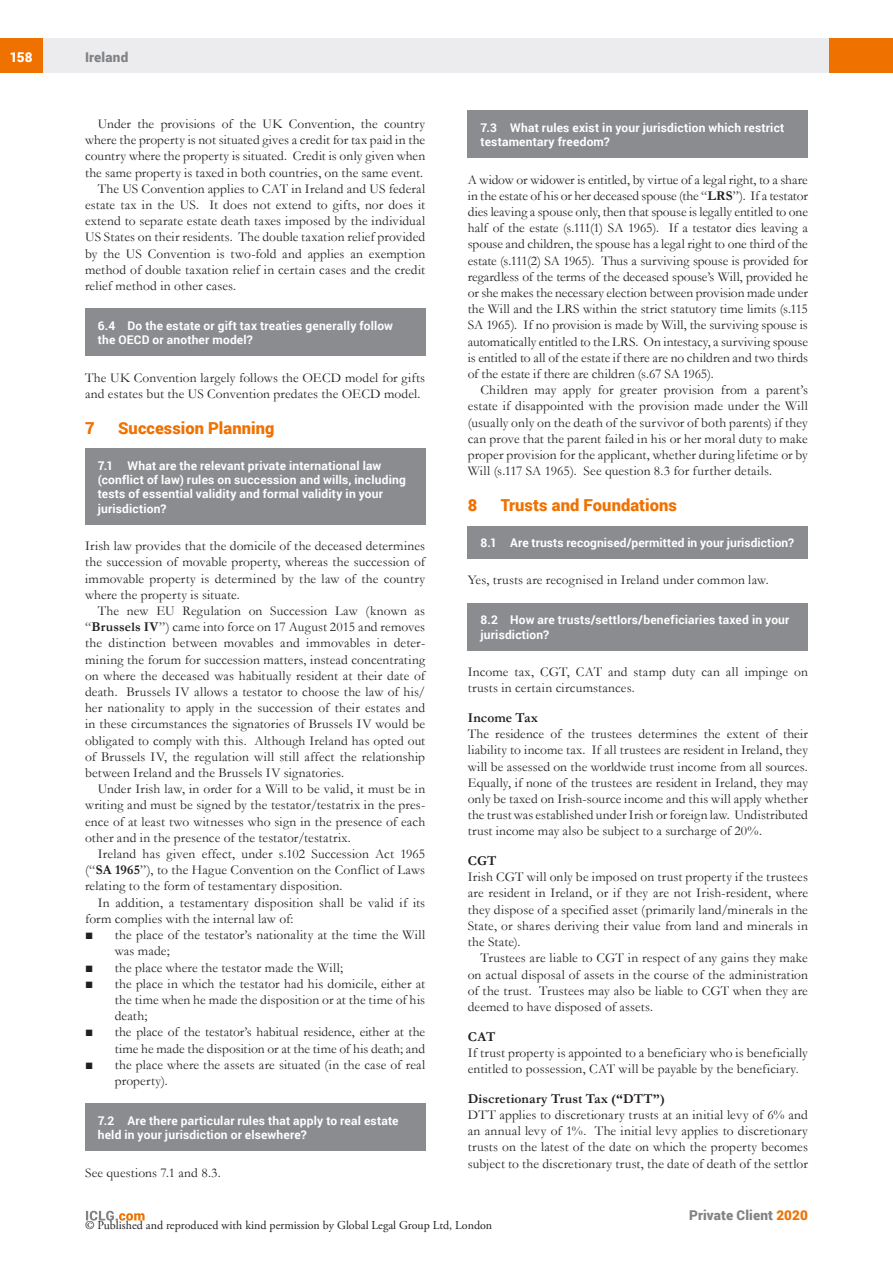
<style>
.page{position:relative;width:893px;height:1263px;background:#fff}
.page>*{position:absolute;margin:0;border:0;box-sizing:border-box;transform-origin:0 0}
.MS_Heading{font:900 16.5px "Roboto";letter-spacing:.005em;color:#ef7100}
.MS_Body_Text_-_First{font:13.5px/16.2px "Garamond";letter-spacing:.01em;color:#231f20;text-align:justify}
.MS_Body_Text_-_Secon{font:13.5px/16.2px "Garamond";letter-spacing:.01em;color:#231f20;text-align:justify}
.MS_-_Bullets_1{font:13.5px/16.2px "Garamond";letter-spacing:.005em;color:#231f20}
.MS_Body_Text_-_First-2{font:700 13.5px "Garamond";letter-spacing:.015em;color:#231f20}
.t1{font:900 13.5px "Roboto";letter-spacing:.01em;color:#808285}
.t2{font:900 13.5px "Roboto";color:#fff}
.MS_-_Question{font:700 12px/14.4px "Roboto";letter-spacing:.015em;color:#fff}
.MS_-_Question_follow{font:700 12px/14.4px "Roboto";letter-spacing:.015em;color:#fff}
.t3{font:12px "Adobe Garamond Pro";color:#231f20}
.s1{font-weight:700}
.s2{color:#ef7100}
</style>
<div class="page">
<div style="left:43px;top:38px;width:786px;height:34px;background:#ececee"></div>
<div style="left:0;top:38px;width:43px;height:34px;background:#ef7100"></div>
<div style="left:829px;top:38px;width:64px;height:34px;background:#ef7100"></div>
<svg style="left:86px;top:1211px;width:59px;height:9px"></svg>
<div style="left:85px;top:309px;width:340px;height:47px;background:#8a8c8f"></div>
<div style="left:85px;top:448px;width:340px;height:76px;background:#8a8c8f"></div>
<div style="left:85px;top:1104px;width:340px;height:47px;background:#8a8c8f"></div>
<div style="left:468px;top:111px;width:340px;height:47px;background:#8a8c8f"></div>
<div style="left:468px;top:526px;width:340px;height:33px;background:#8a8c8f"></div>
<div style="left:468px;top:603px;width:340px;height:47px;background:#8a8c8f"></div>
<p class="t2" style="left:10px;top:48px;width:24px">158</p>
<p class="t1" style="left:85px;top:48px;width:45px">Ireland</p>
<p class="MS_Body_Text_-_Secon" style="left:85px;top:115px;width:342px;text-indent:13px">Under the provisions of the UK Convention, the country where the property is not situated gives a credit for tax paid in the country where the property is situated. Credit is only given when the same property is taxed in both countries, on the same event.</p>
<p class="MS_Body_Text_-_Secon" style="left:85px;top:180px;width:342px;text-indent:13px">The US Convention applies to CAT in Ireland and US federal estate tax in the US. It does not extend to gifts, nor does it extend to separate estate death taxes imposed by the individual US States on their residents. The double taxation relief provided by the US Convention is two-fold and applies an exemption method of double taxation relief in certain cases and the credit relief method in other cases.</p>
<p class="MS_-_Question" style="left:98px;top:318px;width:297px">6.4 Do the estate or gift tax treaties generally follow the OECD or another model?</p>
<p class="MS_Body_Text_-_First" style="left:85px;top:369px;width:342px">The UK Convention largely follows the OECD model for gifts and estates but the US Convention predates the OECD model.</p>
<p class="MS_Heading" style="left:85px;top:416px;width:11px">7</p>
<p class="MS_Heading" style="left:118px;top:416px;width:158px">Succession Planning</p>
<p class="MS_-_Question_follow" style="left:98px;top:458px;width:310px">7.1 What are the relevant private international law (conflict of law) rules on succession and wills, including tests of essential validity and formal validity in your jurisdiction?</p>
<p class="MS_Body_Text_-_First" style="left:85px;top:537px;width:342px">Irish law provides that the domicile of the deceased determines the succession of movable property, whereas the succession of immovable property is determined by the law of the country where the property is situate.</p>
<p class="MS_Body_Text_-_Secon" style="left:85px;top:602px;width:342px;text-indent:13px">The new EU Regulation on Succession Law (known as “<span class="s1">Brussels IV</span>”) came into force on 17 August 2015 and removes the distinction between movables and immovables in deter&shy;mining the forum for succession matters, instead concentrating on where the deceased was habitually resident at their date of death. Brussels IV allows a testator to choose the law of his/ her nationality to apply in the succession of their estates and in these circumstances the signatories of Brussels IV would be obligated to comply with this. Although Ireland has opted out of Brussels IV, the regulation will still affect the relationship between Ireland and the Brussels IV signatories.</p>
<p class="MS_Body_Text_-_Secon" style="left:85px;top:780px;width:342px;text-indent:13px">Under Irish law, in order for a Will to be valid, it must be in writing and must be signed by the testator/testatrix in the pres&shy;ence of at least two witnesses who sign in the presence of each other and in the presence of the testator/testatrix.</p>
<p class="MS_Body_Text_-_Secon" style="left:85px;top:845px;width:342px;text-indent:13px">Ireland has given effect, under s.102 Succession Act 1965 (“<span class="s1">SA 1965</span>”), to the Hague Convention on the Conflict of Laws relating to the form of testamentary disposition.</p>
<p class="MS_Body_Text_-_Secon" style="left:85px;top:894px;width:342px;text-indent:13px">In addition, a testamentary disposition shall be valid if its form complies with the internal law of:</p>
<p class="MS_-_Bullets_1" style="left:115px;top:926px;width:312px;text-indent:-30px">■ the place of the testator’s nationality at the time the Will was made;</p>
<p class="MS_-_Bullets_1" style="left:85px;top:959px;width:260px">■ the place where the testator made the Will;</p>
<p class="MS_-_Bullets_1" style="left:115px;top:975px;width:312px;text-align:justify;text-indent:-30px">■ the place in which the testator had his domicile, either at the time when he made the disposition or at the time of his death;</p>
<p class="MS_-_Bullets_1" style="left:85px;top:1023px;width:342px;text-align:right">■ the place of the testator’s habitual residence, either at the time he made the disposition or at the time of his death; and</p>
<p class="MS_-_Bullets_1" style="left:115px;top:1056px;width:312px;text-indent:-30px">■ the place where the assets are situated (in the case of real property).</p>
<p class="MS_-_Question" style="left:98px;top:1113px;width:302px">7.2 Are there particular rules that apply to real estate held in your jurisdiction or elsewhere?</p>
<p class="MS_Body_Text_-_First" style="left:85px;top:1164px;width:137px">See questions 7.1 and 8.3.</p>
<p class="MS_-_Question" style="left:480px;top:120px;width:305px">7.3 What rules exist in your jurisdiction which restrict testamentary freedom?</p>
<p class="MS_Body_Text_-_First" style="left:468px;top:171px;width:342px">A widow or widower is entitled, by virtue of a legal right, to a share in the estate of his or her deceased spouse (the “<span class="s1">LRS</span>”). If a testator dies leaving a spouse only, then that spouse is legally entitled to one half of the estate (s.111(1) SA 1965). If a testator dies leaving a spouse and children, the spouse has a legal right to one third of the estate (s.111(2) SA 1965). Thus a surviving spouse is provided for regardless of the terms of the deceased spouse’s Will, provided he or she makes the necessary election between provision made under the Will and the LRS within the strict statutory time limits (s.115<br>SA 1965). If no provision is made by Will, the surviving spouse is automatically entitled to the LRS. On intestacy, a surviving spouse is entitled to all of the estate if there are no children and two thirds of the estate if there are children (s.67 SA 1965).</p>
<p class="MS_Body_Text_-_Secon" style="left:468px;top:381px;width:342px;text-indent:13px">Children may apply for greater provision from a parent’s estate if disappointed with the provision made under the Will (usually only on the death of the survivor of both parents) if they can prove that the parent failed in his or her moral duty to make proper provision for the applicant, whether during lifetime or by Will (s.117 SA 1965). See question 8.3 for further details.</p>
<p class="MS_Heading" style="left:468px;top:494px;width:11px">8</p>
<p class="MS_Heading" style="left:501px;top:494px;width:178px">Trusts and Foundations</p>
<p class="MS_-_Question_follow" style="left:480px;top:535px;width:315px">8.1 Are trusts recognised/permitted in your jurisdiction?</p>
<p class="MS_Body_Text_-_First" style="left:468px;top:572px;width:302px">Yes, trusts are recognised in Ireland under common law.</p>
<p class="MS_-_Question" style="left:480px;top:612px;width:310px">8.2 How are trusts/settlors/beneficiaries taxed in your jurisdiction?</p>
<p class="MS_Body_Text_-_First" style="left:468px;top:663px;width:342px">Income tax, CGT, CAT and stamp duty can all impinge on trusts in certain circumstances.</p>
<p class="MS_Body_Text_-_First-2" style="left:468px;top:708px;width:72px">Income Tax</p>
<p class="MS_Body_Text_-_First" style="left:468px;top:725px;width:342px">The residence of the trustees determines the extent of their liability to income tax. If all trustees are resident in Ireland, they will be assessed on the worldwide trust income from all sources.<br>Equally, if none of the trustees are resident in Ireland, they may only be taxed on Irish-source income and this will apply whether the trust was established under Irish or foreign law. Undistributed trust income may also be subject to a surcharge of 20%.</p>
<p class="MS_Body_Text_-_First-2" style="left:468px;top:852px;width:30px">CGT</p>
<p class="MS_Body_Text_-_First" style="left:468px;top:868px;width:342px">Irish CGT will only be imposed on trust property if the trustees are resident in Ireland, or if they are not Irish-resident, where they dispose of a specified asset (primarily land/minerals in the State, or shares deriving their value from land and minerals in the State).</p>
<p class="MS_Body_Text_-_Secon" style="left:468px;top:949px;width:342px;text-indent:13px">Trustees are liable to CGT in respect of any gains they make on actual disposal of assets in the course of the administration of the trust. Trustees may also be liable to CGT when they are deemed to have disposed of assets.</p>
<p class="MS_Body_Text_-_First-2" style="left:468px;top:1027px;width:29px">CAT</p>
<p class="MS_Body_Text_-_First" style="left:468px;top:1044px;width:342px">If trust property is appointed to a beneficiary who is beneficially entitled to possession, CAT will be payable by the beneficiary.</p>
<p class="MS_Body_Text_-_First-2" style="left:468px;top:1089px;width:199px">Discretionary Trust Tax (“DTT”)</p>
<p class="MS_Body_Text_-_First" style="left:468px;top:1106px;width:342px">DTT applies to discretionary trusts at an initial levy of 6% and an annual levy of 1%. The initial levy applies to discretionary trusts on the latest of the date on which the property becomes subject to the discretionary trust, the date of death of the settlor</p>
<p class="t3" style="left:85px;top:1218px;width:409px">© Published and reproduced with kind permission by Global Legal Group Ltd, London</p>
<p class="t1" style="left:689px;top:1206px;width:120px">Private Client <span class="s2">2020</span></p>
</div>
